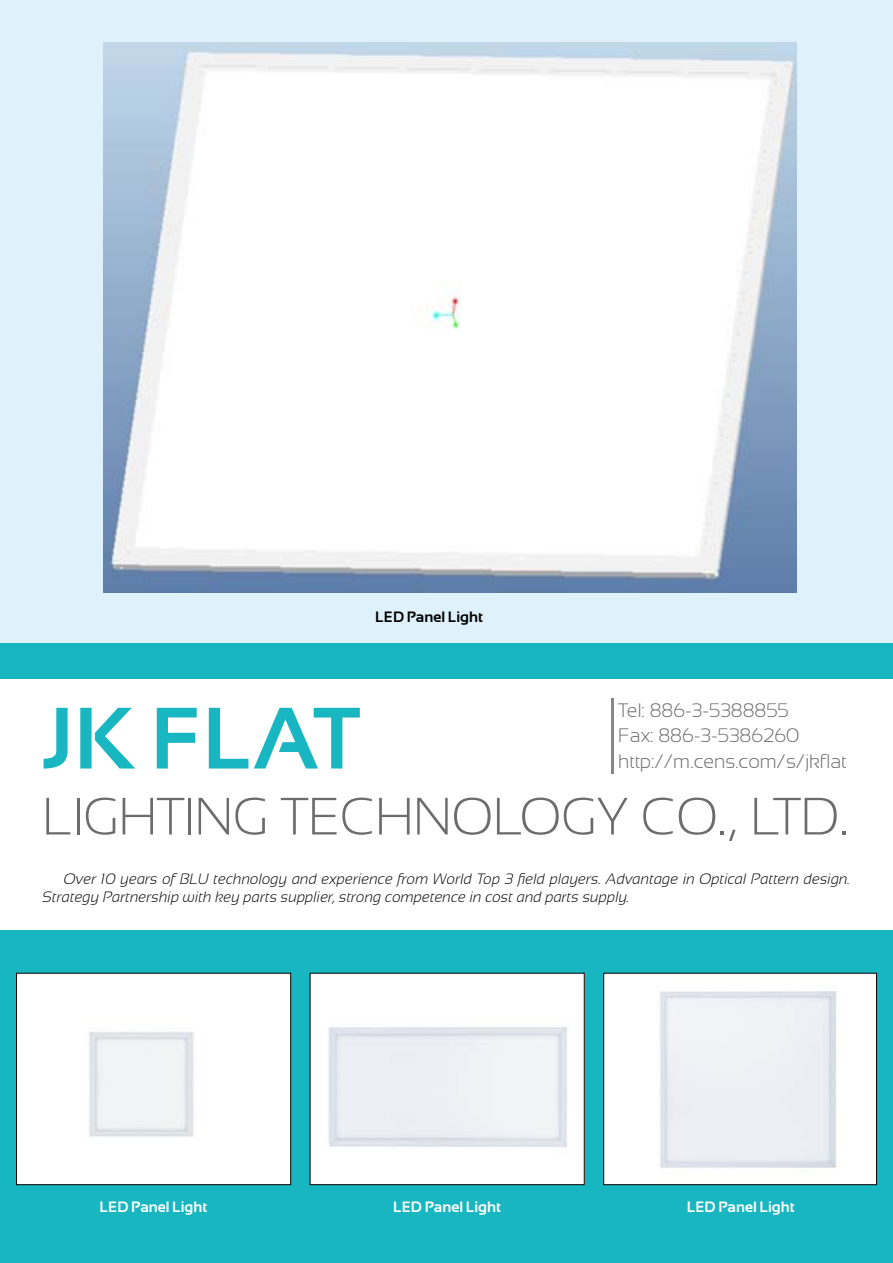
<style>
.page{position:relative;width:893px;height:1263px;background:#fff}
.page>*{position:absolute;margin:0;border:0;box-sizing:border-box;transform-origin:0 0}
.t1{font:700 87px "Sansation";color:#17b6c0}
.t2{font:300 52.5px "Sansation";color:#6d6c6c}
.t3{font:300 19.5px/25.5px "Sansation";color:#6d6c6c}
.t4{font:italic 300 15px/18px "Sansation";color:#000}
.t5{font:700 15px "Sansation";color:#fff}
.t6{font:700 15px "Sansation";color:#000}
</style>
<div class="page">
<div style="left:0;top:0;width:893px;height:660px;background:#dff2fc"></div>
<div style="left:0;top:643px;width:893px;height:620px;background:#17b6c0"></div>
<div style="left:0;top:679px;width:893px;height:251px;background:#fff"></div>
<div style="left:17px;top:973px;width:274px;height:212px;background:#fff"></div>
<div style="left:16px;top:973px;width:275px;height:212px;border:1px solid #000"></div>
<div style="left:310px;top:973px;width:274px;height:212px;background:#fff"></div>
<div style="left:310px;top:973px;width:275px;height:212px;border:1px solid #000"></div>
<div style="left:604px;top:973px;width:272px;height:212px;background:#fff"></div>
<div style="left:603px;top:973px;width:274px;height:212px;border:1px solid #000"></div>
<hr style="left:611px;top:698px;width:3px;height:76px;background:#86888a">
<img style="left:103px;top:43px;width:694px;height:549px">
<img style="left:89px;top:1032px;width:105px;height:105px">
<img style="left:328px;top:1027px;width:239px;height:121px">
<img style="left:659px;top:991px;width:178px;height:177px">
<p class="t6" style="left:375px;top:608px;width:109px">LED Panel Light</p>
<h3 class="t3" style="left:618px;top:697px;width:230px">Tel: 886-3-5388855<br>Fax: 886-3-5386260 http://m.cens.com/s/jkflat</h3>
<h1 class="t1" style="left:43px;top:690px;width:319px">JK FLAT</h1>
<h2 class="t2" style="left:43px;top:787px;width:807px">Lighting Technology Co., Ltd.</h2>
<p class="t4" style="left:43px;top:869px;width:809px;text-indent:21px">Over 10 years of BLU technology and experience from World Top 3 field players. Advantage in Optical Pattern design.<br>Strategy Partnership with key parts supplier, strong competence in cost and parts supply.</p>
<p class="t5" style="left:100px;top:1199px;width:109px">LED Panel Light</p>
<p class="t5" style="left:393px;top:1199px;width:109px">LED Panel Light</p>
<p class="t5" style="left:687px;top:1199px;width:109px">LED Panel Light</p>
</div>
